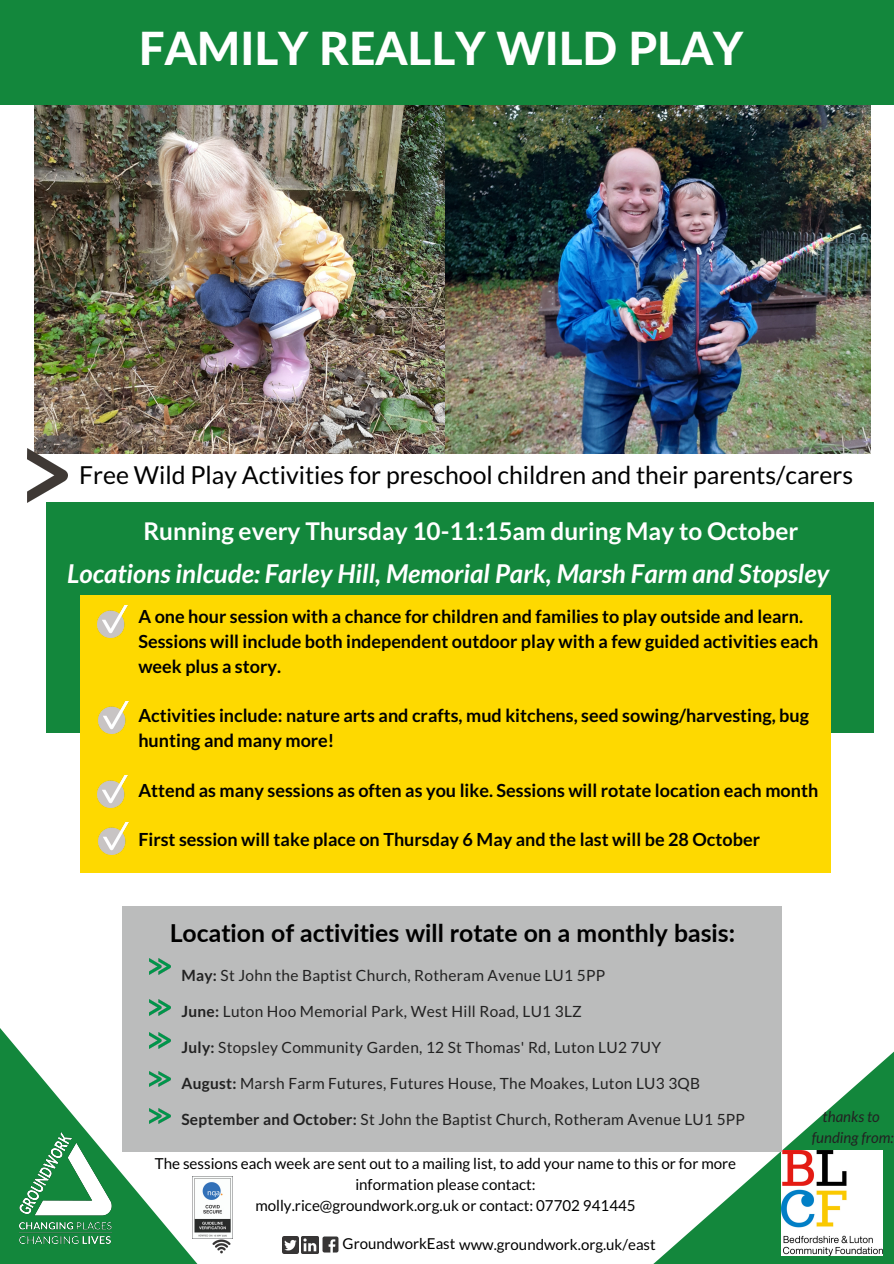
<style>
.page{position:relative;width:894px;height:1264px;background:#fff}
.page>*{position:absolute;margin:0;border:0;box-sizing:border-box;transform-origin:0 0}
.t1{font:800 45.75px "Lato Latin";color:#fff}
.t2{font:italic 700 25.8px "Lato";color:#fff}
.t3{font:24.75px "Lato";color:#000}
.t4{font:700 24.75px "Lato";color:#000}
.t5{font:700 24.3px "Lato";color:#fff}
.t6{font:700 18px/24.8px "Lato";color:#000}
.t7{font:15.45px "Lato";letter-spacing:.02em;color:#222}
.t8{font:15.15px/21.1px "Lato";color:#000;text-align:center}
.t9{font:15px "Lato";color:#000}
.t10{font:italic 15px "Lato";color:#222}
.s1{font-weight:700}
</style>
<div class="page">
<div style="left:47px;top:502px;width:826px;height:231px;background:#13873c"></div>
<div style="left:80px;top:595px;width:750px;height:277px;background:#fed900"></div>
<svg style="left:652px;top:1048px;width:241px;height:215px;fill:#13873c"></svg>
<svg style="left:0;top:1027px;width:221px;height:236px"></svg>
<img style="left:19px;top:1132px;width:92px;height:111px">
<img style="left:282px;top:1236px;width:17px;height:16px">
<img style="left:322px;top:1236px;width:17px;height:17px">
<img style="left:212px;top:1237px;width:18px;height:18px">
<img style="left:302px;top:1236px;width:16px;height:16px">
<img style="left:35px;top:105px;width:410px;height:348px">
<img style="left:27px;top:448px;width:41px;height:54px">
<img style="left:97px;top:605px;width:30px;height:32px">
<img style="left:98px;top:822px;width:30px;height:32px">
<img style="left:97px;top:775px;width:30px;height:32px">
<img style="left:98px;top:701px;width:30px;height:32px">
<img style="left:781px;top:1150px;width:101px;height:105px">
<img style="left:192px;top:1176px;width:41px;height:61px">
<img style="left:445px;top:105px;width:425px;height:348px">
<div style="left:0;top:0;width:893px;height:105px;background:#13873c"></div>
<div style="left:123px;top:906px;width:658px;height:245px;background:#bbbcbc"></div>
<img style="left:149px;top:1108px;width:22px;height:15px">
<img style="left:149px;top:999px;width:22px;height:16px">
<img style="left:149px;top:1032px;width:22px;height:16px">
<img style="left:149px;top:958px;width:22px;height:16px">
<img style="left:149px;top:1071px;width:22px;height:15px">
<p class="t1" style="left:139px;top:28px;width:606px">FAMILY REALLY WILD PLAY</p>
<p class="t3" style="left:79px;top:459px;width:775px">Free Wild Play Activities for preschool children and their parents/carers</p>
<p class="t5" style="left:143px;top:516px;width:656px">Running every Thursday 10-11:15am during May to October</p>
<p class="t2" style="left:67px;top:557px;width:763px">Locations inlcude: Farley Hill, Memorial Park, Marsh Farm and Stopsley</p>
<p class="t6" style="left:138px;top:603px;width:681px">A one hour session with a chance for children and families to play outside and learn.<br>Sessions will include both independent outdoor play with a few guided activities each week plus a story.</p>
<p class="t6" style="left:138px;top:703px;width:672px">Activities include: nature arts and crafts, mud kitchens, seed sowing/harvesting, bug hunting and many more!</p>
<p class="t6" style="left:138px;top:777px;width:681px">Attend as many sessions as often as you like. Sessions will rotate location each month</p>
<p class="t6" style="left:138px;top:826px;width:623px">First session will take place on Thursday 6 May and the last will be 28 October</p>
<p class="t4" style="left:170px;top:917px;width:566px">Location of activities will rotate on a monthly basis:</p>
<p class="t7" style="left:181px;top:965px;width:425px"><span class="s1">May:</span> St John the Baptist Church, Rotheram Avenue LU1 5PP</p>
<p class="t7" style="left:181px;top:1001px;width:402px"><span class="s1">June:</span> Luton Hoo Memorial Park, West Hill Road, LU1 3LZ</p>
<p class="t7" style="left:181px;top:1037px;width:481px"><span class="s1">July:</span> Stopsley Community Garden, 12 St Thomas' Rd, Luton LU2 7UY</p>
<p class="t7" style="left:181px;top:1073px;width:520px"><span class="s1">August:</span> Marsh Farm Futures, Futures House, The Moakes, Luton LU3 3QB</p>
<p class="t7" style="left:181px;top:1109px;width:565px"><span class="s1">September and October:</span> St John the Baptist Church, Rotheram Avenue LU1 5PP</p>
<p class="t8" style="left:155px;top:1152px;width:582px">The sessions each week are sent out to a mailing list, to add your name to this or for more information please contact:</p>
<p class="t8" style="left:255px;top:1194px;width:382px">molly.rice@groundwork.org.uk or contact: 07702 941445</p>
<p class="t9" style="left:342px;top:1234px;width:314px">GroundworkEast www.groundwork.org.uk/east</p>
<p class="t10" style="left:822px;top:1107px;width:59px">thanks to</p>
<p class="t10" style="left:811px;top:1128px;width:83px">funding from:</p>
</div>
